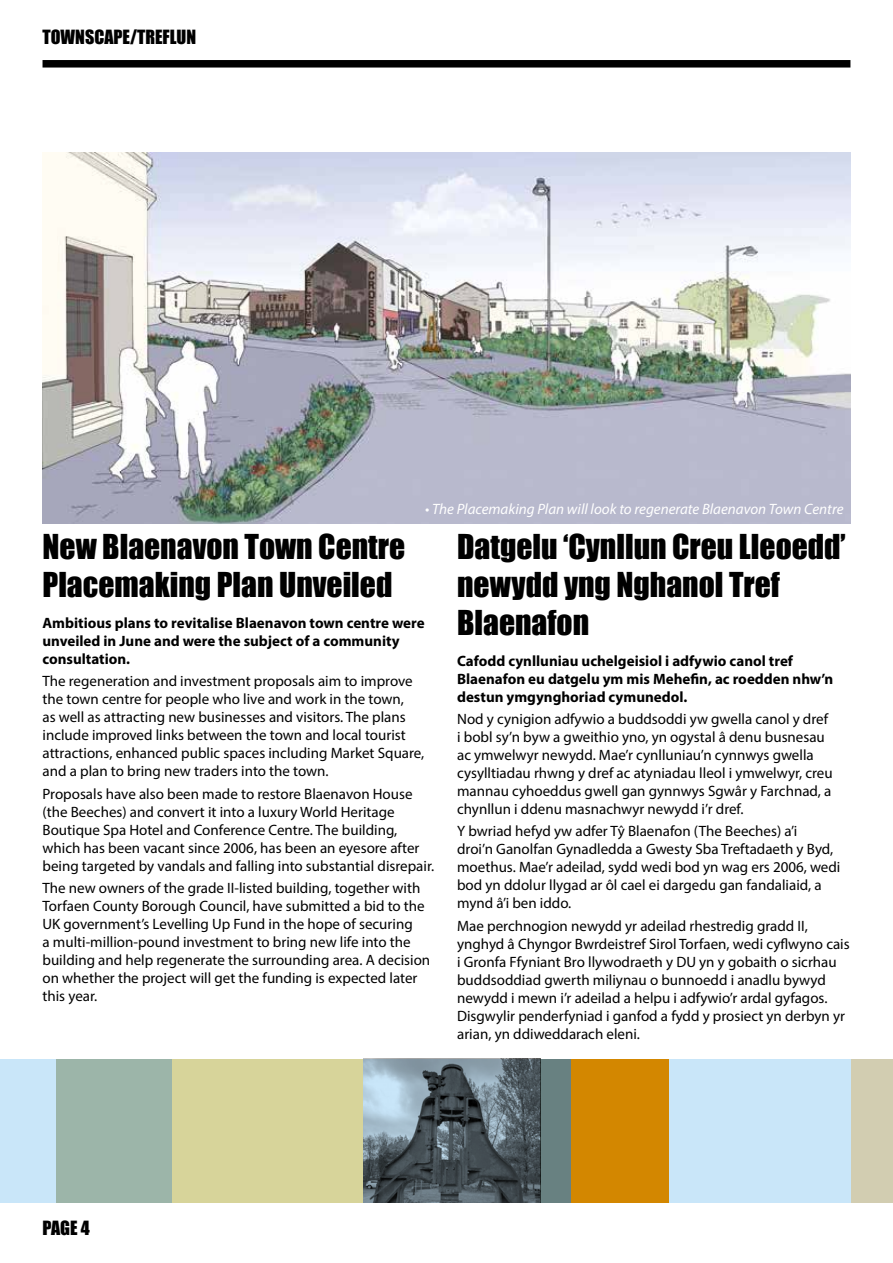
<style>
.page{position:relative;width:893px;height:1263px;background:#fff}
.page>*{position:absolute;margin:0;border:0;box-sizing:border-box;transform-origin:0 0}
.t1{font:31.5px/37.8px "Impact";color:#000}
.t2{font:18px "Impact";color:#000}
.t3{font:15px/18px "Myriad Pro";color:#000}
.t4{font:700 15px/18px "Myriad Pro";color:#000}
.t5{font:italic 15px "Myriad Pro";color:#fff}
</style>
<div class="page">
<div style="left:850px;top:1059px;width:43px;height:143px;background:#d2cdb1"></div>
<div style="left:669px;top:1059px;width:181px;height:143px;background:#c9e6f9"></div>
<div style="left:571px;top:1059px;width:98px;height:143px;background:#d38700"></div>
<div style="left:540px;top:1059px;width:31px;height:143px;background:#688181"></div>
<div style="left:171px;top:1059px;width:191px;height:143px;background:#d7d49a"></div>
<div style="left:50px;top:1059px;width:121px;height:143px;background:#9cb5a9"></div>
<div style="left:0;top:1059px;width:55px;height:143px;background:#c9e6f9"></div>
<div style="left:43px;top:60px;width:807px;height:8px;background:#000"></div>
<img style="left:363px;top:1059px;width:177px;height:143px">
<img style="left:43px;top:152px;width:807px;height:372px">
<p class="t2" style="left:43px;top:23px;width:155px">TOWNSCAPE/TREFLUN</p>
<p class="t5" style="left:425px;top:500px;width:420px">• The Placemaking Plan will look to regenerate Blaenavon Town Centre</p>
<h1 class="t1" style="left:43px;top:527px;width:364px">New Blaenavon Town Centre<br>Placemaking Plan Unveiled</h1>
<p class="t4" style="left:43px;top:613px;width:384px">Ambitious plans to revitalise Blaenavon town centre were unveiled in June and were the subject of a community consultation.</p>
<p class="t3" style="left:43px;top:672px;width:383px">The regeneration and investment proposals aim to improve the town centre for people who live and work in the town,<br>as well as attracting new businesses and visitors. The plans include improved links between the town and local tourist attractions, enhanced public spaces including Market Square, and a plan to bring new traders into the town.</p>
<p class="t3" style="left:43px;top:784px;width:393px">Proposals have also been made to restore Blaenavon House (the Beeches) and convert it into a luxury World Heritage Boutique Spa Hotel and Conference Centre. The building, which has been vacant since 2006, has been an eyesore after being targeted by vandals and falling into substantial disrepair.</p>
<p class="t3" style="left:43px;top:878px;width:389px">The new owners of the grade II-listed building, together with Torfaen County Borough Council, have submitted a bid to the UK government’s Levelling Up Fund in the hope of securing<br>a multi-million-pound investment to bring new life into the building and help regenerate the surrounding area. A decision on whether the project will get the funding is expected later this year.</p>
<h1 class="t1" style="left:457px;top:527px;width:390px">Datgelu ‘Cynllun Creu Lleoedd’ newydd yng Nghanol Tref<br>Blaenafon</h1>
<p class="t4" style="left:457px;top:651px;width:378px">Cafodd cynlluniau uchelgeisiol i adfywio canol tref<br>Blaenafon eu datgelu ym mis Mehefin, ac roedden nhw’n destun ymgynghoriad cymunedol.</p>
<p class="t3" style="left:457px;top:710px;width:377px">Nod y cynigion adfywio a buddsoddi yw gwella canol y dref i bobl sy’n byw a gweithio yno, yn ogystal â denu busnesau ac ymwelwyr newydd. Mae’r cynlluniau’n cynnwys gwella cysylltiadau rhwng y dref ac atyniadau lleol i ymwelwyr, creu mannau cyhoeddus gwell gan gynnwys Sgwâr y Farchnad, a chynllun i ddenu masnachwyr newydd i’r dref.</p>
<p class="t3" style="left:457px;top:822px;width:385px">Y bwriad hefyd yw adfer Tŷ Blaenafon (The Beeches) a’i<br>droi’n Ganolfan Gynadledda a Gwesty Sba Treftadaeth y Byd, moethus. Mae’r adeilad, sydd wedi bod yn wag ers 2006, wedi bod yn ddolur llygad ar ôl cael ei dargedu gan fandaliaid, a mynd â’i ben iddo.</p>
<p class="t3" style="left:457px;top:916px;width:394px">Mae perchnogion newydd yr adeilad rhestredig gradd II, ynghyd â Chyngor Bwrdeistref Sirol Torfaen, wedi cyflwyno cais i Gronfa Ffyniant Bro llywodraeth y DU yn y gobaith o sicrhau buddsoddiad gwerth miliynau o bunnoedd i anadlu bywyd newydd i mewn i’r adeilad a helpu i adfywio’r ardal gyfagos.<br>Disgwylir penderfyniad i ganfod a fydd y prosiect yn derbyn yr arian, yn ddiweddarach eleni.</p>
<p class="t2" style="left:43px;top:1214px;width:49px">PAGE 4</p>
</div>
